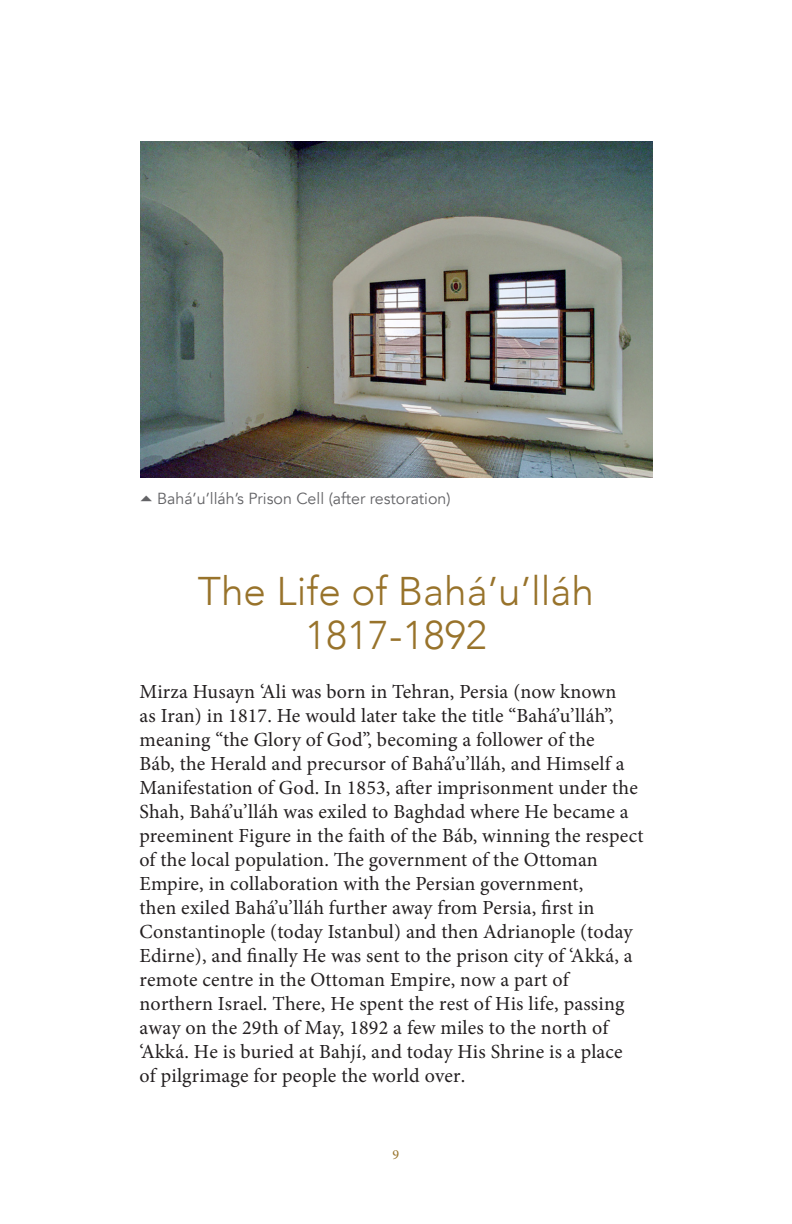
<style>
.page{position:relative;width:792px;height:1224px;background:#fff}
.page>*{position:absolute;margin:0;border:0;box-sizing:border-box;transform-origin:0 0}
.t1{font:300 40px/44px "Avenir";color:#98732b;text-align:center}
.t2{font:20px/24px "Minion Pro";letter-spacing:.01em;color:#231f20}
.t3{font:16px "Avenir";color:#636366}
.t4{font:14px "Minion Pro";color:#98732b}
.s1{font-family:"PF Square Sans Pro";font-weight:300}
</style>
<div class="page">
<img style="left:141px;top:141px;width:512px;height:336px">
<p class="t3" style="left:140px;top:489px;width:313px"><span class="s1">▲</span> Bahá’u’lláh’s Prison Cell (after restoration)</p>
<p class="t1" style="left:198px;top:570px;width:398px">The Life of Bahá’u’lláh<br>1817-1892</p>
<p class="t2" style="left:139px;top:680px;width:506px">Mirza Husayn ‘Ali was born in Tehran, Persia (now known<br>as Iran) in 1817. He would later take the title “Bahá’u’lláh”, meaning “the Glory of God”, becoming a follower of the<br>Báb, the Herald and precursor of Bahá’u’lláh, and Himself a Manifestation of God. In 1853, after imprisonment under the Shah, Bahá’u’lláh was exiled to Baghdad where He became a preeminent Figure in the faith of the Báb, winning the respect of the local population. The government of the Ottoman Empire, in collaboration with the Persian government,<br>then exiled Bahá’u’lláh further away from Persia, first in Constantinople (today Istanbul) and then Adrianople (today Edirne), and finally He was sent to the prison city of ‘Akká, a remote centre in the Ottoman Empire, now a part of northern Israel. There, He spent the rest of His life, passing away on the 29th of May, 1892 a few miles to the north of ‘Akká. He is buried at Bahjí, and today His Shrine is a place of pilgrimage for people the world over.</p>
<p class="t4" style="left:393px;top:1145px;width:8px">9</p>
</div>
